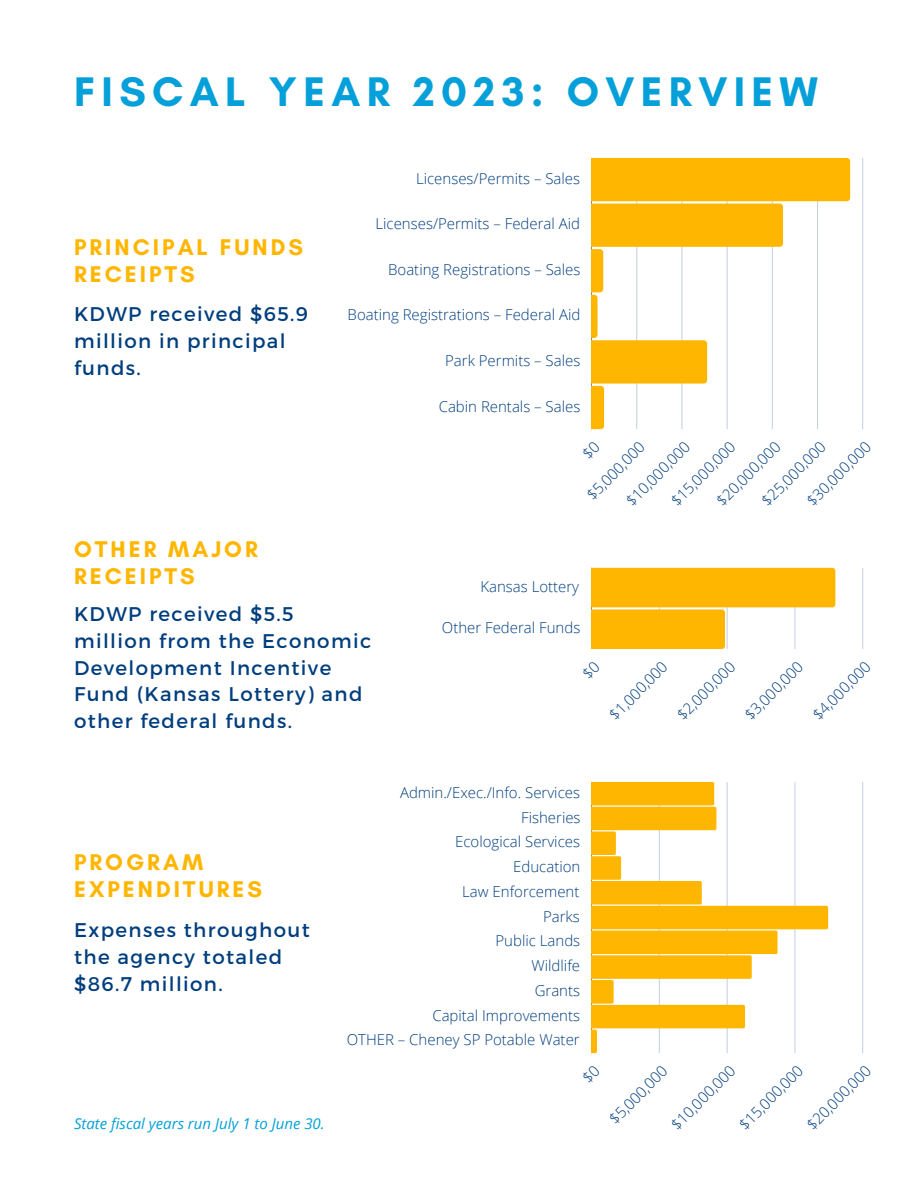
<style>
.page{position:relative;width:918px;height:1188px;background:#fff}
.page>*{position:absolute;margin:0;border:0;box-sizing:border-box;transform-origin:0 0}
.t1{font:700 42.15px "Glacial Indifference";letter-spacing:.15em;color:#05a0d9}
.t2{font:700 23.1px/27px "Glacial Indifference";letter-spacing:.13em;color:#ffb600}
.t3{font:19.8px/26.8px "Montserrat";letter-spacing:.07em;color:#003e7e}
.t4{font:300 15px/24.8px "Open Sans";color:#003e7e;text-align:right}
.t5{font:italic 15px "Open Sans";color:#05a0d9}
</style>
<div class="page">
<hr style="left:862px;top:158px;width:1px;height:271px;background:#003e7e">
<hr style="left:591px;top:158px;width:1px;height:271px;background:#003e7e">
<svg style="left:592px;top:158px;width:258px;height:271px"></svg>
<hr style="left:862px;top:782px;width:1px;height:271px;background:#003e7e">
<hr style="left:591px;top:782px;width:1px;height:271px;background:#003e7e">
<svg style="left:592px;top:782px;width:236px;height:271px"></svg>
<hr style="left:862px;top:568px;width:1px;height:81px;background:#003e7e">
<hr style="left:591px;top:568px;width:1px;height:81px;background:#003e7e">
<svg style="left:592px;top:568px;width:243px;height:81px"></svg>
<h1 class="t1" style="left:74px;top:66px;width:745px">FISCAL YEAR 2023: OVERVIEW</h1>
<h3 class="t2" style="left:74px;top:233px;width:230px">PRINCIPAL FUNDS<br>RECEIPTS</h3>
<h2 class="t3" style="left:74px;top:299px;width:235px">KDWP received $65.9 million in principal funds.</h2>
<p class="t4" style="left:416px;top:165px;width:166px">Licenses/Permits – Sales</p>
<p class="t4" style="left:376px;top:211px;width:206px">Licenses/Permits – Federal Aid</p>
<p class="t4" style="left:388px;top:257px;width:194px">Boating Registrations – Sales</p>
<p class="t4" style="left:348px;top:302px;width:234px">Boating Registrations – Federal Aid</p>
<p class="t4" style="left:445px;top:348px;width:137px">Park Permits – Sales</p>
<p class="t4" style="left:439px;top:393px;width:143px">Cabin Rentals – Sales</p>
<p class="t4" style="left:619px;top:494px;width:85px;rotate:-45deg">$10,000,000</p>
<p class="t4" style="left:665px;top:494px;width:85px;rotate:-45deg">$15,000,000</p>
<p class="t4" style="left:710px;top:494px;width:85px;rotate:-45deg">$20,000,000</p>
<p class="t4" style="left:755px;top:494px;width:85px;rotate:-45deg">$25,000,000</p>
<p class="t4" style="left:800px;top:494px;width:85px;rotate:-45deg">$30,000,000</p>
<p class="t4" style="left:580px;top:488px;width:76px;rotate:-45deg">$5,000,000</p>
<p class="t2" style="left:74px;top:535px;width:185px">OTHER MAJOR<br>RECEIPTS</p>
<h3 class="t3" style="left:74px;top:599px;width:299px">KDWP received $5.5 million from the Economic<br>Development Incentive<br>Fund (Kansas Lottery) and other federal funds.</h3>
<p class="t4" style="left:480px;top:573px;width:100px">Kansas Lottery</p>
<p class="t4" style="left:442px;top:615px;width:140px">Other Federal Funds</p>
<h3 class="t2" style="left:74px;top:849px;width:189px">PROGRAM<br>EXPENDITURES</h3>
<h2 class="t3" style="left:74px;top:915px;width:237px">Expenses throughout the agency totaled $86.7 million.</h2>
<p class="t4" style="left:347px;top:780px;width:235px">Admin./Exec./Info. Services<br>Fisheries<br>Ecological Services<br>Education<br>Law Enforcement<br>Parks<br>Public Lands<br>Wildlife<br>Grants<br>Capital Improvements<br>OTHER – Cheney SP Potable Water</p>
<h2 class="t5" style="left:74px;top:1113px;width:252px">State fiscal years run July 1 to June 30.</h2>
<p class="t4" style="left:603px;top:708px;width:76px;rotate:-45deg">$1,000,000</p>
<p class="t4" style="left:671px;top:708px;width:76px;rotate:-45deg">$2,000,000</p>
<p class="t4" style="left:738px;top:708px;width:76px;rotate:-45deg">$3,000,000</p>
<p class="t4" style="left:806px;top:708px;width:76px;rotate:-45deg">$4,000,000</p>
<p class="t4" style="left:603px;top:1112px;width:76px;rotate:-45deg">$5,000,000</p>
<p class="t4" style="left:665px;top:1118px;width:85px;rotate:-45deg">$10,000,000</p>
<p class="t4" style="left:732px;top:1118px;width:85px;rotate:-45deg">$15,000,000</p>
<p class="t4" style="left:800px;top:1118px;width:85px;rotate:-45deg">$20,000,000</p>
</div>
